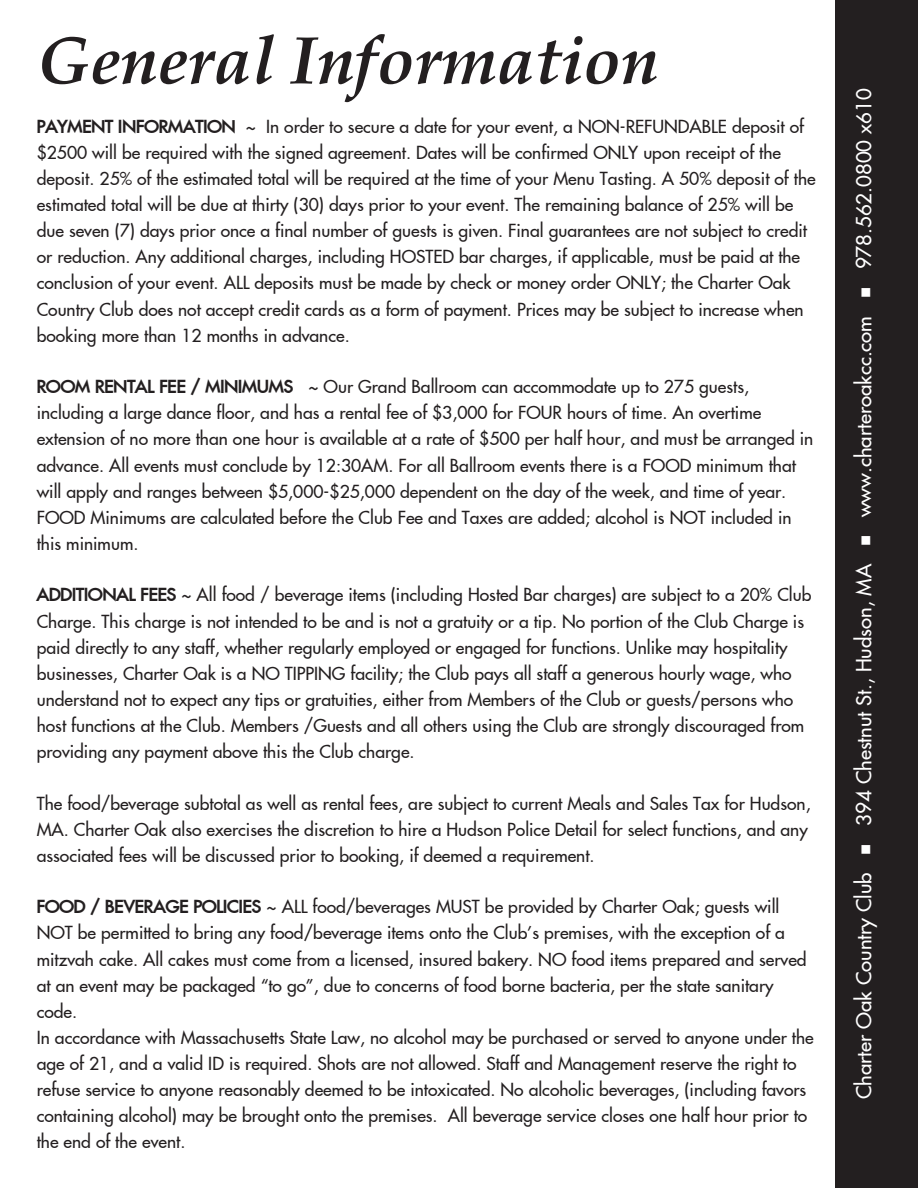
<style>
.page{position:relative;width:918px;height:1188px;background:#fff}
.page>*{position:absolute;margin:0;border:0;box-sizing:border-box;transform-origin:0 0}
.t1{font:italic 700 67.5px "Book Antiqua";color:#231f20}
.t2{font:21px "Fusi";color:#fff}
.t3{font:18px/26.1px "Fusi";color:#231f20}
.s1{font-weight:700}
</style>
<div class="page">
<div style="left:836px;top:0;width:82px;height:1188px;background:#231f20"></div>
<h1 class="t1" style="left:38px;top:14px;width:622px">General Information</h1>
<p class="t3" style="left:37px;top:113px;width:780px"><span class="s1">PAYMENT INFORMATION</span> ~ In order to secure a date for your event, a NON-REFUNDABLE deposit of $2500 will be required with the signed agreement. Dates will be confirmed ONLY upon receipt of the deposit. 25% of the estimated total will be required at the time of your Menu Tasting. A 50% deposit of the estimated total will be due at thirty (30) days prior to your event. The remaining balance of 25% will be due seven (7) days prior once a final number of guests is given. Final guarantees are not subject to credit or reduction. Any additional charges, including HOSTED bar charges, if applicable, must be paid at the conclusion of your event. ALL deposits must be made by check or money order ONLY; the Charter Oak Country Club does not accept credit cards as a form of payment. Prices may be subject to increase when booking more than 12 months in advance.</p>
<p class="t3" style="left:37px;top:374px;width:778px"><span class="s1">ROOM RENTAL FEE / MINIMUMS</span> ~ Our Grand Ballroom can accommodate up to 275 guests, including a large dance floor, and has a rental fee of $3,000 for FOUR hours of time. An overtime extension of no more than one hour is available at a rate of $500 per half hour, and must be arranged in advance. All events must conclude by 12:30AM. For all Ballroom events there is a FOOD minimum that will apply and ranges between $5,000-$25,000 dependent on the day of the week, and time of year.<br>FOOD Minimums are calculated before the Club Fee and Taxes are added; alcohol is NOT included in this minimum.</p>
<p class="t3" style="left:37px;top:582px;width:776px"><span class="s1">ADDITIONAL FEES</span> ~ All food / beverage items (including Hosted Bar charges) are subject to a 20% Club Charge. This charge is not intended to be and is not a gratuity or a tip. No portion of the Club Charge is paid directly to any staff, whether regularly employed or engaged for functions. Unlike may hospitality businesses, Charter Oak is a NO TIPPING facility; the Club pays all staff a generous hourly wage, who understand not to expect any tips or gratuities, either from Members of the Club or guests/persons who host functions at the Club. Members /Guests and all others using the Club are strongly discouraged from providing any payment above this the Club charge.</p>
<p class="t3" style="left:37px;top:790px;width:775px">The food/beverage subtotal as well as rental fees, are subject to current Meals and Sales Tax for Hudson,<br>MA. Charter Oak also exercises the discretion to hire a Hudson Police Detail for select functions, and any associated fees will be discussed prior to booking, if deemed a requirement.</p>
<p class="t3" style="left:37px;top:894px;width:779px"><span class="s1">FOOD / BEVERAGE POLICIES</span> ~ ALL food/beverages MUST be provided by Charter Oak; guests will NOT be permitted to bring any food/beverage items onto the Club’s premises, with the exception of a mitzvah cake. All cakes must come from a licensed, insured bakery. NO food items prepared and served at an event may be packaged “to go”, due to concerns of food borne bacteria, per the state sanitary code.<br>In accordance with Massachusetts State Law, no alcohol may be purchased or served to anyone under the age of 21, and a valid ID is required. Shots are not allowed. Staff and Management reserve the right to refuse service to anyone reasonably deemed to be intoxicated. No alcoholic beverages, (including favors containing alcohol) may be brought onto the premises. All beverage service closes one half hour prior to the end of the event.</p>
<p class="t2" style="left:851px;top:1099px;width:1012px;rotate:-90deg">Charter Oak Country Club ■ 394 Chestnut St., Hudson, MA ■ www.charteroakcc.com ■ 978.562.0800 x610</p>
</div>
